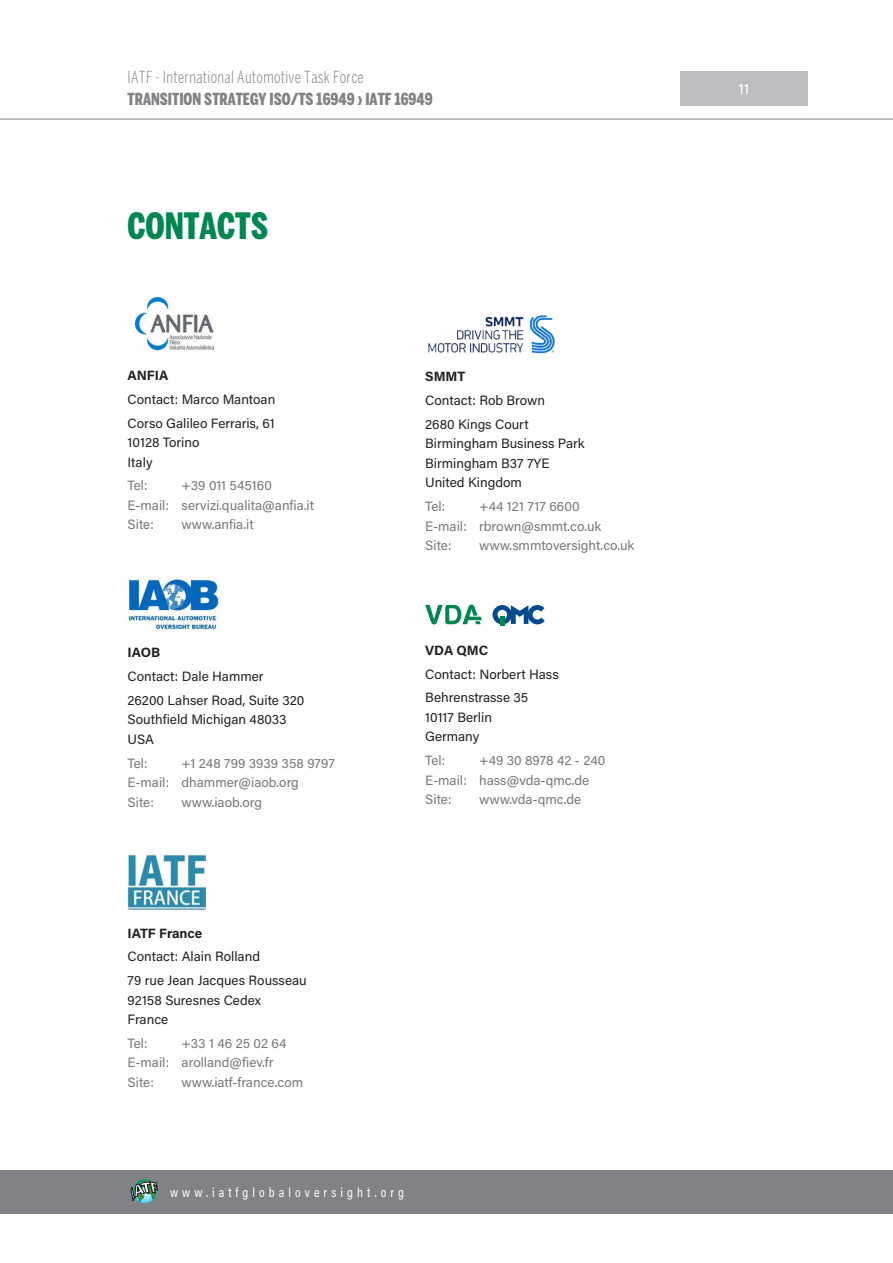
<style>
.page{position:relative;width:893px;height:1263px;background:#fff}
.page>*{position:absolute;margin:0;border:0;box-sizing:border-box;transform-origin:0 0}
.t1{font:900 extra-condensed 36px "Benton Sans";color:#008751}
.t2{font:900 extra-condensed 16.5px "Benton Sans";color:#808285}
.t3{font:300 extra-condensed 16.5px "Benton Sans";letter-spacing:.02em;color:#808285}
.t4{font:15px "Acumin Pro";color:#fff}
.t5{font:13.5px/19.5px "Acumin Pro";color:#231f20}
.t6{font:13.5px/19.5px "Acumin Pro";color:#76787b}
.t7{font:700 13.5px "Acumin Pro";color:#231f20}
.t8{font:13.5px "Acumin Pro Cond";letter-spacing:.3em;color:#fff}
.t9{font:300 2.25px "Helvetica Neue";color:#000}
</style>
<div class="page">
<div style="left:0;top:1170px;width:893px;height:44px;background:#808285"></div>
<hr style="left:0;top:119px;width:893px;height:1px;background:#808285">
<div style="left:680px;top:71px;width:127px;height:34px;background:#bcbdc0"></div>
<svg style="left:131px;top:1179px;width:27px;height:24px"></svg>
<img style="left:136px;top:296px;width:78px;height:55px">
<img style="left:128px;top:578px;width:94px;height:51px">
<img style="left:128px;top:855px;width:77px;height:55px">
<img style="left:428px;top:315px;width:127px;height:38px">
<svg style="left:425px;top:605px;width:57px;height:20px"></svg>
<svg style="left:493px;top:605px;width:52px;height:21px"></svg>
<p class="t3" style="left:128px;top:67px;width:238px">IATF - International Automotive Task Force</p>
<p class="t2" style="left:128px;top:90px;width:307px">TRANSITION STRATEGY ISO/TS 16949 › IATF 16949</p>
<h1 class="t1" style="left:128px;top:205px;width:142px">CONTACTS</h1>
<p class="t7" style="left:128px;top:366px;width:42px">ANFIA</p>
<p class="t5" style="left:128px;top:387px;width:149px;line-height:23.7px">Contact: Marco Mantoan<br>Corso Galileo Ferraris, 61</p>
<p class="t5" style="left:128px;top:432px;width:73px">10128 Torino<br>Italy</p>
<p class="t6" style="left:128px;top:475px;width:22px">Tel:</p>
<p class="t6" style="left:128px;top:475px;width:188px;text-indent:54px">+39 011 545160<br>E-mail: servizi.qualita@anfia.it<br>Site:</p>
<p class="t6" style="left:182px;top:514px;width:74px">www.anfia.it</p>
<p class="t7" style="left:128px;top:643px;width:34px">IAOB</p>
<p class="t5" style="left:128px;top:664px;width:178px;line-height:23.7px">Contact: Dale Hammer<br>26200 Lahser Road, Suite 320</p>
<p class="t5" style="left:128px;top:709px;width:161px">Southfield Michigan 48033<br>USA</p>
<p class="t6" style="left:128px;top:752px;width:22px">Tel:</p>
<p class="t6" style="left:128px;top:752px;width:209px;text-indent:54px">+1 248 799 3939 358 9797<br>E-mail: dhammer@iaob.org<br>Site:</p>
<p class="t6" style="left:182px;top:791px;width:82px">www.iaob.org</p>
<p class="t7" style="left:425px;top:367px;width:42px">SMMT</p>
<p class="t5" style="left:425px;top:388px;width:121px;line-height:23.7px">Contact: Rob Brown<br>2680 Kings Court</p>
<p class="t5" style="left:425px;top:433px;width:161px">Birmingham Business Park<br>Birmingham B37 7YE<br>United Kingdom</p>
<p class="t6" style="left:425px;top:496px;width:22px">Tel:</p>
<p class="t6" style="left:425px;top:496px;width:178px;text-indent:54px">+44 121 717 6600<br>E-mail: rbrown@smmt.co.uk<br>Site:</p>
<p class="t6" style="left:479px;top:535px;width:157px">www.smmtoversight.co.uk</p>
<p class="t7" style="left:425px;top:641px;width:65px">VDA QMC</p>
<p class="t5" style="left:425px;top:661px;width:135px;line-height:23.7px">Contact: Norbert Hass<br>Behrenstrasse 35</p>
<p class="t5" style="left:425px;top:707px;width:68px">10117 Berlin<br>Germany</p>
<p class="t6" style="left:425px;top:750px;width:22px">Tel:</p>
<p class="t6" style="left:425px;top:750px;width:182px;text-indent:54px">+49 30 8978 42 - 240<br>E-mail: hass@vda-qmc.de<br>Site:</p>
<p class="t6" style="left:479px;top:789px;width:104px">www.vda-qmc.de</p>
<p class="t7" style="left:128px;top:923px;width:76px">IATF France</p>
<p class="t5" style="left:128px;top:944px;width:181px;line-height:23.7px">Contact: Alain Rolland<br>79 rue Jean Jacques Rousseau</p>
<p class="t5" style="left:128px;top:990px;width:135px">92158 Suresnes Cedex<br>France</p>
<p class="t6" style="left:128px;top:1033px;width:22px">Tel:</p>
<p class="t6" style="left:128px;top:1033px;width:160px;text-indent:54px">+33 1 46 25 02 64<br>E-mail: arolland@fiev.fr<br>Site:</p>
<p class="t6" style="left:182px;top:1072px;width:123px">www.iatf-france.com</p>
<p class="t9" style="left:157px;top:1180px;width:3px">®</p>
<p class="t8" style="left:170px;top:1183px;width:235px">www.iatfglobaloversight.org</p>
<p class="t4" style="left:738px;top:78px;width:12px">11</p>
</div>
